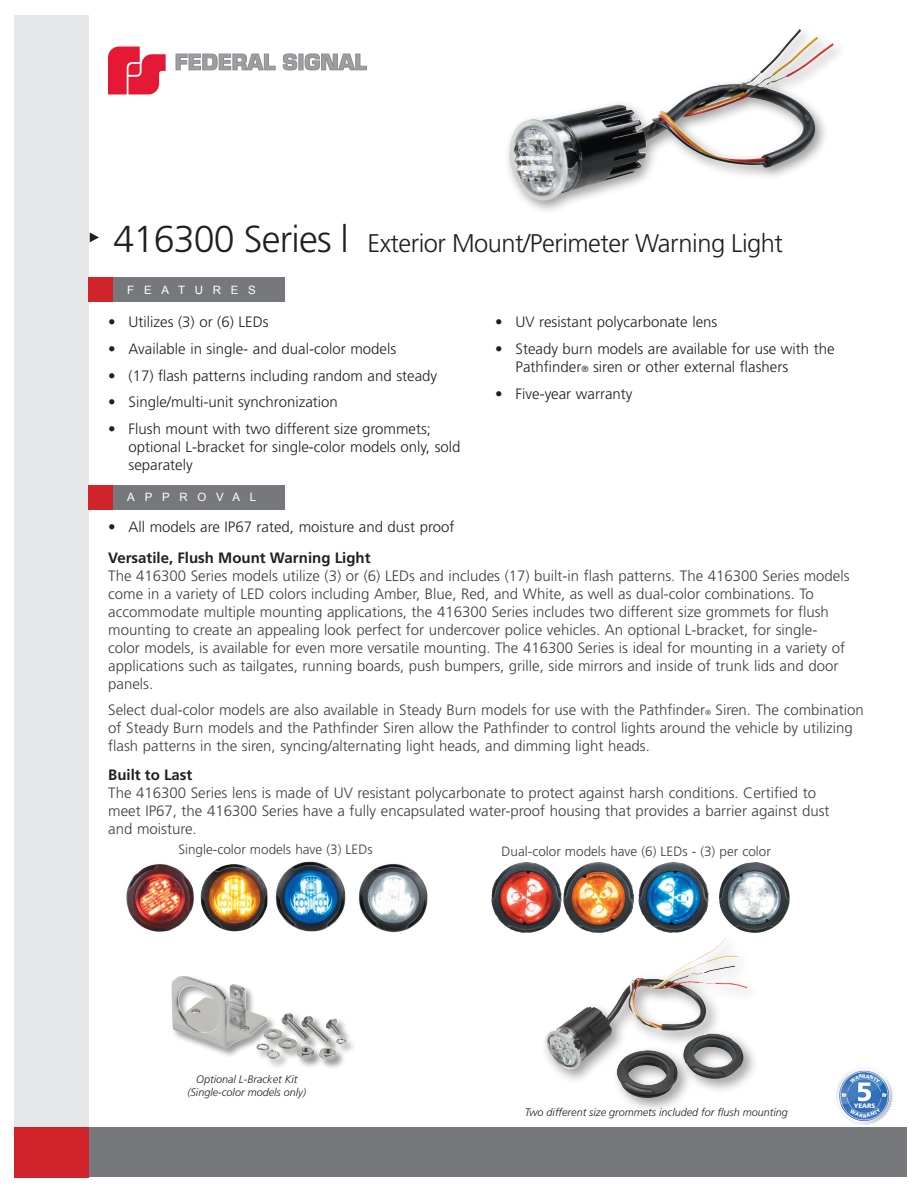
<style>
.page{position:relative;width:918px;height:1188px;background:#fff}
.page>*{position:absolute;margin:0;border:0;box-sizing:border-box;transform-origin:0 0}
.t1{font:300 25.5px "Frutiger";letter-spacing:-.02em;color:#231f20}
.t2{font:300 15px/18px "Frutiger";color:#3e3e3f}
.t3{font:300 15px/18px "Frutiger";color:#231f20}
.t4{font:700 15px "Frutiger";color:#231f20}
.t5{font:300 13.5px "Frutiger";color:#3e3e3f}
.t6{font:11.55px "Arial";letter-spacing:.845em;color:#fff}
.t7{font:italic 300 10.8px/13px "Frutiger LT Std";color:#231f20;text-align:center}
.t8{font:900 6.45px "Frutiger";color:#fff}
.s1{font-size:37.5px}
.s2{font-size:9px}
.s3{font-size:7.5px}
</style>
<div class="page">
<div style="left:14px;top:1127px;width:892px;height:50px;background:#76787b"></div>
<div style="left:14px;top:15px;width:74px;height:1162px;background:#e6e7e9"></div>
<div style="left:14px;top:1128px;width:74px;height:50px;background:#d1232a"></div>
<div style="left:88px;top:277px;width:26px;height:25px;background:#d1232a"></div>
<svg style="left:90px;top:232px;width:9px;height:10px"></svg>
<svg style="left:176px;top:54px;width:99px;height:16px"></svg>
<svg style="left:283px;top:54px;width:14px;height:16px"></svg>
<hr style="left:299px;top:54px;width:4px;height:16px;background:#96989b">
<svg style="left:305px;top:54px;width:62px;height:16px"></svg>
<svg style="left:108px;top:47px;width:58px;height:47px"></svg>
<div style="left:114px;top:277px;width:171px;height:25px;background:#76787b"></div>
<img style="left:836px;top:1067px;width:57px;height:58px">
<div style="left:504px;top:24px;width:344px;height:191px;background:#231f20;opacity:.45"></div>
<img style="left:509px;top:29px;width:309px;height:172px">
<img style="left:126px;top:864px;width:68px;height:68px">
<div style="left:171px;top:976px;width:186px;height:94px;background:#231f20;opacity:.45"></div>
<img style="left:171px;top:976px;width:139px;height:73px">
<img style="left:201px;top:864px;width:66px;height:67px">
<img style="left:275px;top:861px;width:71px;height:71px">
<img style="left:359px;top:864px;width:69px;height:69px">
<div style="left:88px;top:485px;width:26px;height:25px;background:#d1232a"></div>
<div style="left:114px;top:485px;width:171px;height:25px;background:#76787b"></div>
<img style="left:491px;top:862px;width:143px;height:71px">
<img style="left:638px;top:862px;width:71px;height:71px">
<img style="left:719px;top:862px;width:71px;height:71px">
<div style="left:541px;top:934px;width:221px;height:180px;background:#231f20;opacity:.45"></div>
<img style="left:545px;top:938px;width:180px;height:132px">
<svg style="left:842px;top:1074px;width:45px;height:27px"></svg>
<svg style="left:850px;top:1108px;width:31px;height:10px"></svg>
<h1 class="t1" style="left:113px;top:228px;width:671px"><span class="s1">416300 Series l</span> Exterior Mount/Perimeter Warning Light</h1>
<p class="t6" style="left:127px;top:282px;width:130px">FEATURES</p>
<p class="t3" style="left:108px;top:313px;width:162px">• Utilizes (3) or (6) LEDs</p>
<p class="t3" style="left:108px;top:340px;width:289px">• Available in single- and dual-color models</p>
<p class="t3" style="left:108px;top:367px;width:330px">• (17) flash patterns including random and steady</p>
<p class="t3" style="left:108px;top:393px;width:231px">• Single/multi-unit synchronization</p>
<p class="t3" style="left:129px;top:420px;width:334px;text-indent:-20px">• Flush mount with two different size grommets; optional L-bracket for single-color models only, sold separately</p>
<p class="t6" style="left:127px;top:490px;width:130px">APPROVAL</p>
<p class="t3" style="left:108px;top:518px;width:348px">• All models are IP67 rated, moisture and dust proof</p>
<p class="t3" style="left:495px;top:313px;width:224px">• UV resistant polycarbonate lens</p>
<p class="t3" style="left:516px;top:340px;width:321px;text-indent:-20px">• Steady burn models are available for use with the<br>Pathfinder<span class="s2">®</span> siren or other external flashers</p>
<p class="t3" style="left:495px;top:385px;width:139px">• Five-year warranty</p>
<p class="t4" style="left:108px;top:549px;width:264px">Versatile, Flush Mount Warning Light</p>
<p class="t2" style="left:108px;top:567px;width:743px">The 416300 Series models utilize (3) or (6) LEDs and includes (17) built-in flash patterns. The 416300 Series models come in a variety of LED colors including Amber, Blue, Red, and White, as well as dual-color combinations. To accommodate multiple mounting applications, the 416300 Series includes two different size grommets for flush mounting to create an appealing look perfect for undercover police vehicles. An optional L-bracket, for single&shy;color models, is available for even more versatile mounting. The 416300 Series is ideal for mounting in a variety of applications such as tailgates, running boards, push bumpers, grille, side mirrors and inside of trunk lids and door panels.</p>
<p class="t2" style="left:108px;top:701px;width:757px">Select dual-color models are also available in Steady Burn models for use with the Pathfinder<span class="s3">®</span> Siren. The combination of Steady Burn models and the Pathfinder Siren allow the Pathfinder to control lights around the vehicle by utilizing flash patterns in the siren, syncing/alternating light heads, and dimming light heads.</p>
<p class="t4" style="left:108px;top:766px;width:86px">Built to Last</p>
<p class="t2" style="left:108px;top:784px;width:723px">The 416300 Series lens is made of UV resistant polycarbonate to protect against harsh conditions. Certified to meet IP67, the 416300 Series have a fully encapsulated water-proof housing that provides a barrier against dust and moisture.</p>
<p class="t5" style="left:178px;top:841px;width:196px">Single-color models have (3) LEDs</p>
<p class="t5" style="left:502px;top:844px;width:271px">Dual-color models have (6) LEDs - (3) per color</p>
<p class="t7" style="left:188px;top:1073px;width:120px">Optional L-Bracket Kit (Single-color models only)</p>
<p class="t7" style="left:525px;top:1106px;width:265px">Two different size grommets included for flush mounting</p>
<p class="t8" style="left:854px;top:1102px;width:23px">YEARS</p>
</div>
